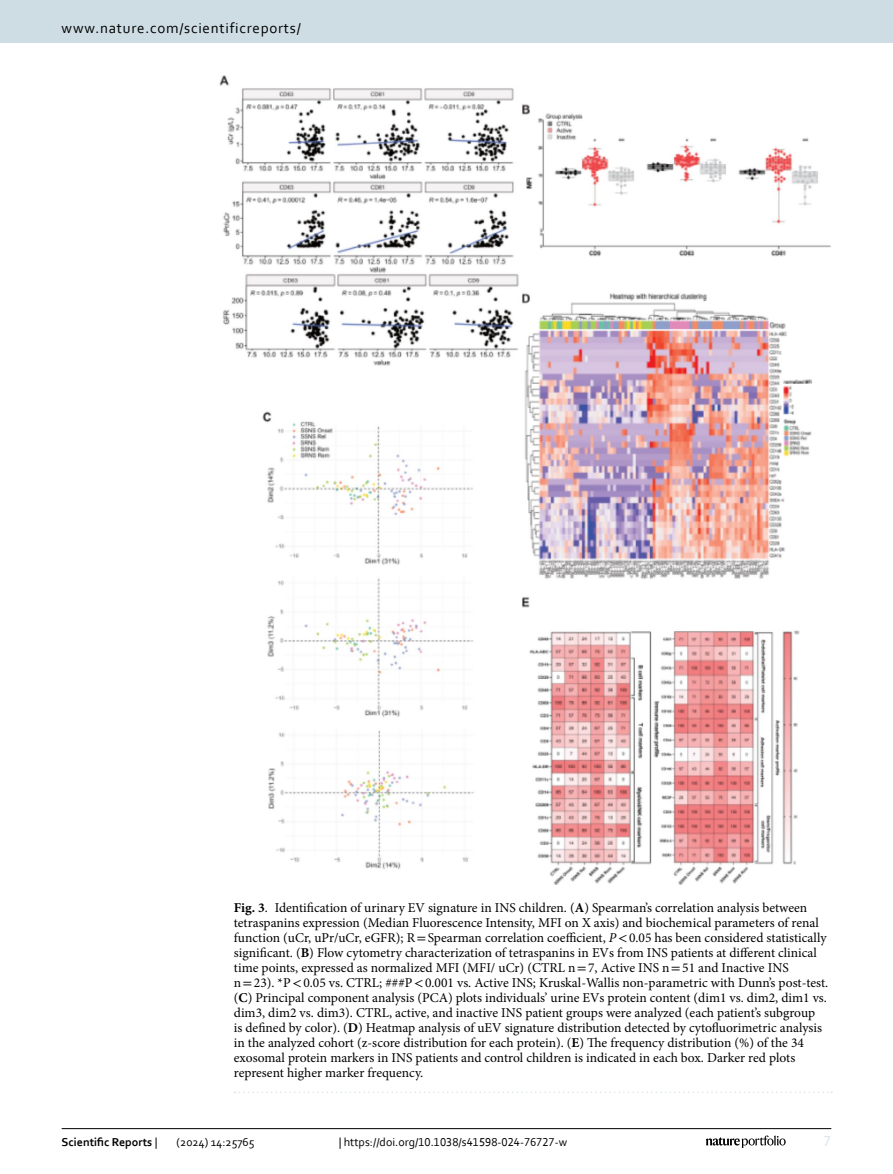
<style>
.page{position:relative;width:893px;height:1174px;background:#fff}
.page>*{position:absolute;margin:0;border:0;box-sizing:border-box;transform-origin:0 0}
.t1{font:15px "Corbel";letter-spacing:.05em;color:#000}
.t2{font:15px "Corbel";color:#d9e4eb}
.Figure_Caption{font:13.5px/15px "Minion Pro";color:#000}
.t3{font:12px "Corbel";color:#000}
.t4{font:700 12px "Corbel";color:#000}
.s1{font-weight:700}
.s2{font-family:"STIX"}
.s3{font-style:italic}
.s4{font-weight:400}
</style>
<div class="page">
<img style="left:220px;top:76px;width:611px;height:808px">
<svg style="left:235px;top:1091px;width:597px;height:2px"></svg>
<hr style="left:62px;top:1128px;width:769px;height:1px;background:#000">
<svg style="left:706px;top:1135px;width:80px;height:12px"></svg>
<div style="left:0;top:0;width:893px;height:43px;background:#cedde4"></div>
<p class="t1" style="left:62px;top:18px;width:241px">www.nature.com/scientificreports/</p>
<p class="Figure_Caption" style="left:234px;top:900px;width:596px"><span class="s1">Fig. 3</span>. Identification of urinary EV signature in INS children. (<span class="s1">A</span>) Spearman’s correlation analysis between tetraspanins expression (Median Fluorescence Intensity, MFI on X axis) and biochemical parameters of renal function (uCr, uPr/uCr, eGFR); R<span class="s2">=</span>Spearman correlation coefficient, <span class="s3">P</span><span class="s2">&lt;</span>0.05 has been considered statistically significant. (<span class="s1">B</span>) Flow cytometry characterization of tetraspanins in EVs from INS patients at different clinical time points, expressed as normalized MFI (MFI/ uCr) (CTRL n<span class="s2">=</span>7, Active INS n<span class="s2">=</span>51 and Inactive INS n<span class="s2">=</span>23). *P<span class="s2">&lt;</span>0.05 vs. CTRL; ###P<span class="s2">&lt;</span>0.001 vs. Active INS; Kruskal-Wallis non-parametric with Dunn’s post-test. (<span class="s1">C</span>) Principal component analysis (PCA) plots individuals’ urine EVs protein content (dim1 vs. dim2, dim1 vs. dim3, dim2 vs. dim3). CTRL, active, and inactive INS patient groups were analyzed (each patient’s subgroup<br>is defined by color). (<span class="s1">D</span>) Heatmap analysis of uEV signature distribution detected by cytofluorimetric analysis in the analyzed cohort (z-score distribution for each protein). (<span class="s1">E</span>) The frequency distribution (%) of the 34 exosomal protein markers in INS patients and control children is indicated in each box. Darker red plots represent higher marker frequency.</p>
<p class="t4" style="left:62px;top:1134px;width:97px">Scientific Reports <span class="s4">|</span></p>
<p class="t3" style="left:177px;top:1134px;width:80px">(2024) 14:25765</p>
<p class="t3" style="left:339px;top:1134px;width:230px">| https://doi.org/10.1038/s41598-024-76727-w</p>
<p class="t2" style="left:824px;top:1132px;width:9px">7</p>
</div>
